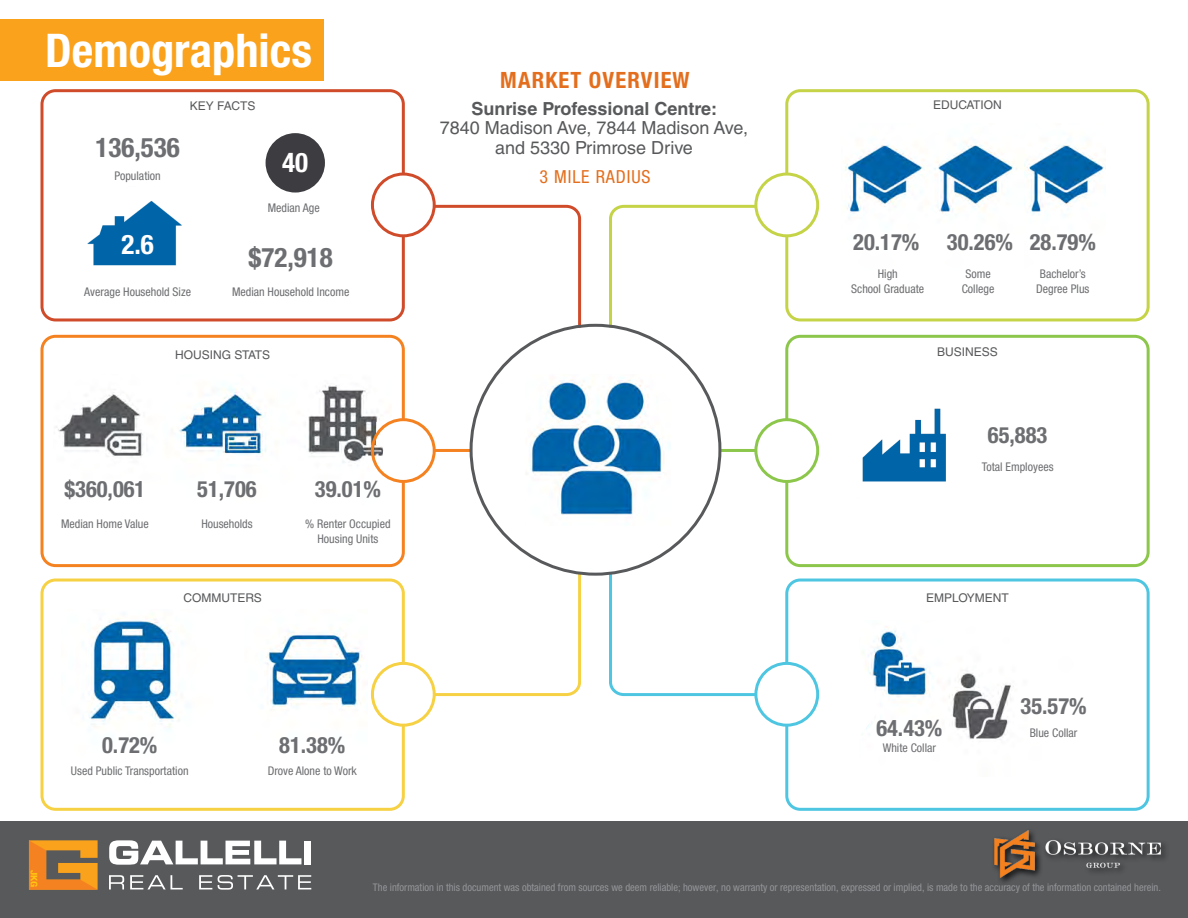
<style>
.page{position:relative;width:1188px;height:918px;background:#fff}
.page>*{position:absolute;margin:0;border:0;box-sizing:border-box;transform-origin:0 0}
.t1{font:700 condensed 46.5px "Helvetica Neue LT Std";color:#fff}
.t2{font:700 condensed 27px "Helvetica Neue LT Std";color:#6d6e71}
.t3{font:27px "Futura PT";letter-spacing:.06em;color:#fff}
.t4{font:700 condensed 27px "Helvetica Neue LT Std";color:#fff}
.t5{font:700 condensed 22.5px "Helvetica Neue LT Std";color:#6d6e71}
.t6{font:700 condensed 22.5px "Helvetica Neue LT Std";letter-spacing:.05em;color:#e36f1e}
.t7{font:18px/19.5px "Helvetica LT Std";color:#58595b;text-align:center}
.t8{font:700 18px "Helvetica LT Std";color:#58595b}
.t9{font:condensed 18px "Helvetica Neue LT Std";letter-spacing:.05em;color:#e36f1e}
.t10{font:condensed 12px/15px "Helvetica Neue LT Std";color:#6d6e71;text-align:center}
.t11{font:12px "Helvetica LT Std";color:#58595b}
.t12{font:condensed 10.5px "Helvetica Neue LT Std";color:#939598}
.t13{font:700 condensed 9.15px "Helvetica Neue LT Std";color:#ffc711;scale:1.21 1}
</style>
<div class="page">
<img style="left:56px;top:385px;width:335px;height:96px">
<img style="left:87px;top:201px;width:95px;height:65px">
<img style="left:89px;top:616px;width:274px;height:111px">
<img style="left:862px;top:408px;width:84px;height:74px">
<img style="left:862px;top:628px;width:149px;height:111px">
<img style="left:845px;top:141px;width:259px;height:73px">
<img style="left:530px;top:377px;width:134px;height:138px">
<div style="left:371px;top:418px;width:65px;height:65px;border:3px solid #f58220;border-radius:50%"></div>
<div style="left:266px;top:133px;width:59px;height:60px;background:#3c3c41;border-radius:50%"></div>
<div style="left:371px;top:173px;width:65px;height:64px;border:3px solid #cf4b2a;border-radius:50%"></div>
<div style="left:371px;top:662px;width:65px;height:65px;border:3px solid #f6d143;border-radius:50%"></div>
<div style="left:41px;top:89px;width:364px;height:232px;border:3px solid #cf4b2a;border-radius:14px"></div>
<div style="left:41px;top:335px;width:364px;height:232px;border:3px solid #f58220;border-radius:14px"></div>
<div style="left:41px;top:579px;width:364px;height:232px;border:3px solid #f6d143;border-radius:14px"></div>
<svg style="left:432px;top:203px;width:151px;height:128px"></svg>
<svg style="left:432px;top:570px;width:151px;height:128px"></svg>
<hr style="left:435px;top:449px;width:35px;height:3px;background:#f58220">
<div style="left:754px;top:173px;width:65px;height:64px;border:3px solid #c5d347;border-radius:50%"></div>
<div style="left:754px;top:418px;width:65px;height:65px;border:3px solid #8cc74b;border-radius:50%"></div>
<div style="left:754px;top:662px;width:65px;height:65px;border:3px solid #4ec6e2;border-radius:50%"></div>
<div style="left:785px;top:89px;width:365px;height:232px;border:3px solid #c5d347;border-radius:14px"></div>
<div style="left:785px;top:335px;width:365px;height:232px;border:3px solid #8cc74b;border-radius:14px"></div>
<div style="left:785px;top:579px;width:365px;height:232px;border:3px solid #4ec6e2;border-radius:14px"></div>
<svg style="left:608px;top:203px;width:150px;height:128px"></svg>
<svg style="left:608px;top:570px;width:150px;height:128px"></svg>
<hr style="left:720px;top:449px;width:35px;height:3px;background:#8cc74b">
<div style="left:0;top:822px;width:1188px;height:96px;background:#58595b"></div>
<div style="left:992px;top:828px;width:178px;height:58px;background:#000;opacity:.9"></div>
<img style="left:995px;top:830px;width:166px;height:48px">
<svg style="left:109px;top:875px;width:15px;height:14px"></svg>
<svg style="left:130px;top:875px;width:53px;height:14px"></svg>
<svg style="left:199px;top:875px;width:13px;height:14px"></svg>
<svg style="left:218px;top:875px;width:93px;height:15px"></svg>
<svg style="left:109px;top:840px;width:192px;height:25px"></svg>
<div style="left:305px;top:841px;width:6px;height:23px;background:#fff"></div>
<svg style="left:29px;top:840px;width:69px;height:50px"></svg>
<div style="left:0;top:19px;width:324px;height:62px;background:#faa21b"></div>
<h2 class="t3" style="left:88px;top:27px;width:213px">DEMOGRAPHICS</h2>
<h1 class="t1" style="left:45px;top:22px;width:268px">Demographics</h1>
<h3 class="t6" style="left:500px;top:66px;width:191px">MARKET OVERVIEW</h3>
<h2 class="t2" style="left:96px;top:131px;width:86px">136,536</h2>
<p class="t10" style="left:114px;top:168px;width:48px">Population</p>
<p class="t11" style="left:190px;top:99px;width:67px">KEY FACTS</p>
<p class="t11" style="left:933px;top:98px;width:70px">EDUCATION</p>
<h3 class="t8" style="left:472px;top:97px;width:247px">Sunrise Professional Centre:</h3>
<h3 class="t7" style="left:440px;top:118px;width:310px">7840 Madison Ave, 7844 Madison Ave, and 5330 Primrose Drive</h3>
<h2 class="t4" style="left:282px;top:146px;width:27px">40</h2>
<h3 class="t9" style="left:539px;top:167px;width:113px">3 MILE RADIUS</h3>
<p class="t10" style="left:268px;top:200px;width:53px">Median Age</p>
<h2 class="t4" style="left:121px;top:228px;width:34px">2.6</h2>
<p class="t10" style="left:84px;top:284px;width:108px">Average Household Size</p>
<h2 class="t2" style="left:249px;top:241px;width:86px">$72,918</h2>
<p class="t10" style="left:232px;top:284px;width:119px">Median Household Income</p>
<h3 class="t5" style="left:853px;top:229px;width:68px">20.17%</h3>
<p class="t10" style="left:851px;top:266px;width:74px">High<br>School Graduate</p>
<p class="t10" style="left:962px;top:266px;width:34px">Some<br>College</p>
<p class="t10" style="left:1036px;top:266px;width:55px">Bachelor’s<br>Degree Plus</p>
<h3 class="t5" style="left:947px;top:229px;width:150px">30.26% 28.79%</h3>
<p class="t11" style="left:175px;top:348px;width:96px">HOUSING STATS</p>
<p class="t11" style="left:937px;top:345px;width:62px">BUSINESS</p>
<h3 class="t5" style="left:988px;top:421px;width:61px">65,883</h3>
<h3 class="t5" style="left:64px;top:475px;width:82px">$360,061</h3>
<p class="t10" style="left:61px;top:517px;width:89px">Median Home Value</p>
<h3 class="t5" style="left:197px;top:475px;width:61px">51,706</h3>
<p class="t10" style="left:201px;top:517px;width:53px">Households</p>
<h3 class="t5" style="left:315px;top:475px;width:68px">39.01%</h3>
<p class="t10" style="left:305px;top:517px;width:87px">% Renter Occupied<br>Housing Units</p>
<p class="t10" style="left:982px;top:459px;width:73px">Total Employees</p>
<p class="t11" style="left:183px;top:591px;width:80px">COMMUTERS</p>
<p class="t11" style="left:926px;top:591px;width:84px">EMPLOYMENT</p>
<h3 class="t5" style="left:102px;top:731px;width:57px">0.72%</h3>
<h3 class="t5" style="left:279px;top:731px;width:68px">81.38%</h3>
<p class="t10" style="left:71px;top:763px;width:119px">Used Public Transportation</p>
<p class="t10" style="left:268px;top:763px;width:91px">Drove Alone to Work</p>
<h3 class="t5" style="left:1021px;top:692px;width:68px">35.57%</h3>
<h3 class="t5" style="left:876px;top:714px;width:68px">64.43%</h3>
<p class="t10" style="left:1030px;top:725px;width:49px">Blue Collar</p>
<p class="t10" style="left:883px;top:740px;width:55px">White Collar</p>
<p class="t13" style="left:39px;top:870px;width:16px;rotate:90deg">JKG</p>
<p class="t12" style="left:373px;top:881px;width:790px">The information in this document was obtained from sources we deem reliable; however, no warranty or representation, expressed or implied, is made to the accuracy of the information contained herein.</p>
</div>
